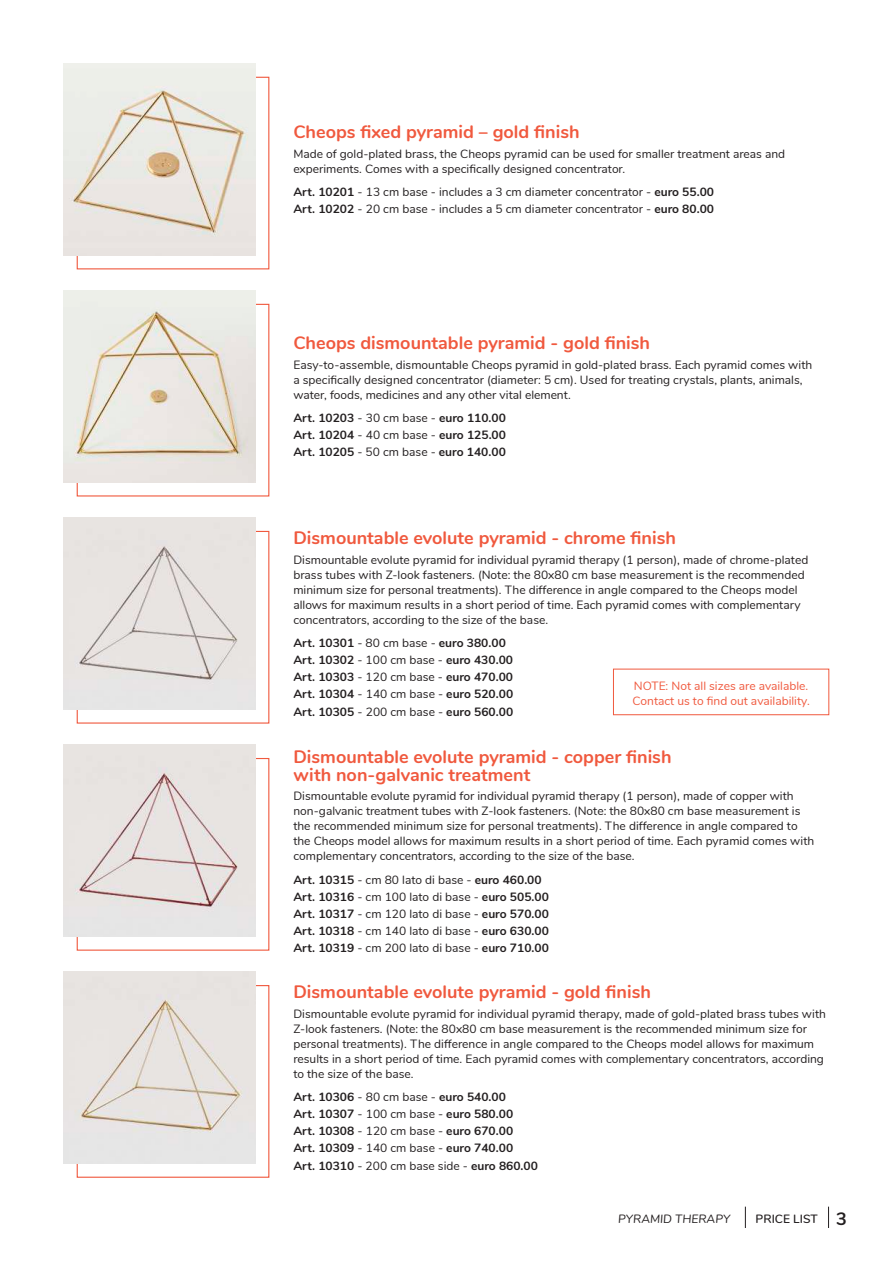
<style>
.page{position:relative;width:893px;height:1263px;background:#fff}
.page>*{position:absolute;margin:0;border:0;box-sizing:border-box;transform-origin:0 0}
.t1{font:700 18px/18px "Nunito";color:#f0593e}
.t2{font:12px/15px "Nunito";color:#231f20}
.t3{font:700 12px/17.1px "Nunito";color:#231f20}
.t4{font:12px/15px "Nunito";color:#f0593e}
.t5{font:italic 12px "Nunito";color:#231f20}
.t6{font:600 12px "Nunito";color:#231f20}
.s1{font-weight:700}
.s2{font-weight:400}
.s3{font-weight:700;font-size:18px}
</style>
<div class="page">
<div style="left:77px;top:77px;width:192px;height:192px;border:1px solid #f0593e"></div>
<div style="left:77px;top:531px;width:192px;height:193px;border:1px solid #f0593e"></div>
<div style="left:77px;top:304px;width:192px;height:192px;border:1px solid #f0593e"></div>
<div style="left:77px;top:985px;width:192px;height:193px;border:1px solid #f0593e"></div>
<img style="left:64px;top:64px;width:191px;height:191px">
<div style="left:64px;top:518px;width:191px;height:191px;background:#e8e4e1"></div>
<img style="left:64px;top:291px;width:191px;height:191px">
<img style="left:64px;top:972px;width:191px;height:191px">
<div style="left:77px;top:758px;width:192px;height:193px;border:1px solid #f0593e"></div>
<img style="left:64px;top:745px;width:191px;height:191px">
<div style="left:613px;top:669px;width:216px;height:46px;border:1px solid #f0593e"></div>
<svg style="left:828px;top:1206px;width:1px;height:22px"></svg>
<svg style="left:745px;top:1206px;width:1px;height:22px"></svg>
<h1 class="t1" style="left:293px;top:122px;width:288px">Cheops fixed pyramid – gold finish</h1>
<p class="t2" style="left:293px;top:145px;width:493px">Made of gold-plated brass, the Cheops pyramid can be used for smaller treatment areas and experiments. Comes with a specifically designed concentrator.</p>
<p class="t2" style="left:293px;top:183px;width:422px;line-height:17.1px"><span class="s1">Art. 10201</span> - 13 cm base - includes a 3 cm diameter concentrator - <span class="s1">euro 55.00<br>Art. 10202</span> - 20 cm base - includes a 5 cm diameter concentrator - <span class="s1">euro 80.00</span></p>
<h1 class="t1" style="left:293px;top:333px;width:358px">Cheops dismountable pyramid - gold finish</h1>
<p class="t2" style="left:293px;top:356px;width:520px">Easy-to-assemble, dismountable Cheops pyramid in gold-plated brass. Each pyramid comes with a specifically designed concentrator (diameter: 5 cm). Used for treating crystals, plants, animals, water, foods, medicines and any other vital element.</p>
<p class="t3" style="left:293px;top:409px;width:214px;text-align:justify">Art. 10203 <span class="s2">- 30 cm base -</span> euro 110.00<br>Art. 10204 <span class="s2">- 40 cm base -</span> euro 125.00<br>Art. 10205 <span class="s2">- 50 cm base -</span> euro 140.00</p>
<h1 class="t1" style="left:293px;top:528px;width:384px">Dismountable evolute pyramid - chrome finish</h1>
<p class="t2" style="left:293px;top:551px;width:516px">Dismountable evolute pyramid for individual pyramid therapy (1 person), made of chrome-plated brass tubes with Z-look fasteners. (Note: the 80x80 cm base measurement is the recommended minimum size for personal treatments). The difference in angle compared to the Cheops model allows for maximum results in a short period of time. Each pyramid comes with complementary concentrators, according to the size of the base.</p>
<p class="t3" style="left:293px;top:634px;width:221px">Art. 10301 <span class="s2">- 80 cm base -</span> euro 380.00<br>Art. 10302 <span class="s2">- 100 cm base -</span> euro 430.00<br>Art. 10303 <span class="s2">- 120 cm base -</span> euro 470.00<br>Art. 10304 <span class="s2">- 140 cm base -</span> euro 520.00<br>Art. 10305 <span class="s2">- 200 cm base -</span> euro 560.00</p>
<p class="t4" style="left:632px;top:678px;width:179px">NOTE: Not all sizes are available.<br>Contact us to find out availability.</p>
<h1 class="t1" style="left:293px;top:747px;width:380px">Dismountable evolute pyramid - copper finish with non-galvanic treatment</h1>
<p class="t2" style="left:293px;top:788px;width:522px">Dismountable evolute pyramid for individual pyramid therapy (1 person), made of copper with non-galvanic treatment tubes with Z-look fasteners. (Note: the 80x80 cm base measurement is the recommended minimum size for personal treatments). The difference in angle compared to the Cheops model allows for maximum results in a short period of time. Each pyramid comes with complementary concentrators, according to the size of the base.</p>
<p class="t3" style="left:293px;top:870px;width:257px">Art. 10315 <span class="s2">- cm 80 lato di base -</span> euro 460.00<br>Art. 10316 <span class="s2">- cm 100 lato di base -</span> euro 505.00<br>Art. 10317 <span class="s2">- cm 120 lato di base -</span> euro 570.00<br>Art. 10318 <span class="s2">- cm 140 lato di base -</span> euro 630.00<br>Art. 10319 <span class="s2">- cm 200 lato di base -</span> euro 710.00</p>
<h1 class="t1" style="left:293px;top:982px;width:359px">Dismountable evolute pyramid - gold finish</h1>
<p class="t2" style="left:293px;top:1005px;width:534px">Dismountable evolute pyramid for individual pyramid therapy, made of gold-plated brass tubes with Z-look fasteners. (Note: the 80x80 cm base measurement is the recommended minimum size for personal treatments). The difference in angle compared to the Cheops model allows for maximum results in a short period of time. Each pyramid comes with complementary concentrators, according to the size of the base.</p>
<p class="t3" style="left:293px;top:1088px;width:246px">Art. 10306 <span class="s2">- 80 cm base -</span> euro 540.00<br>Art. 10307 <span class="s2">- 100 cm base -</span> euro 580.00<br>Art. 10308 <span class="s2">- 120 cm base -</span> euro 670.00<br>Art. 10309 <span class="s2">- 140 cm base -</span> euro 740.00<br>Art. 10310 <span class="s2">- 200 cm base side -</span> euro 860.00</p>
<p class="t5" style="left:618px;top:1210px;width:113px">PYRAMID THERAPY</p>
<p class="t6" style="left:756px;top:1210px;width:93px">PRICE LIST <span class="s3">3</span></p>
</div>
